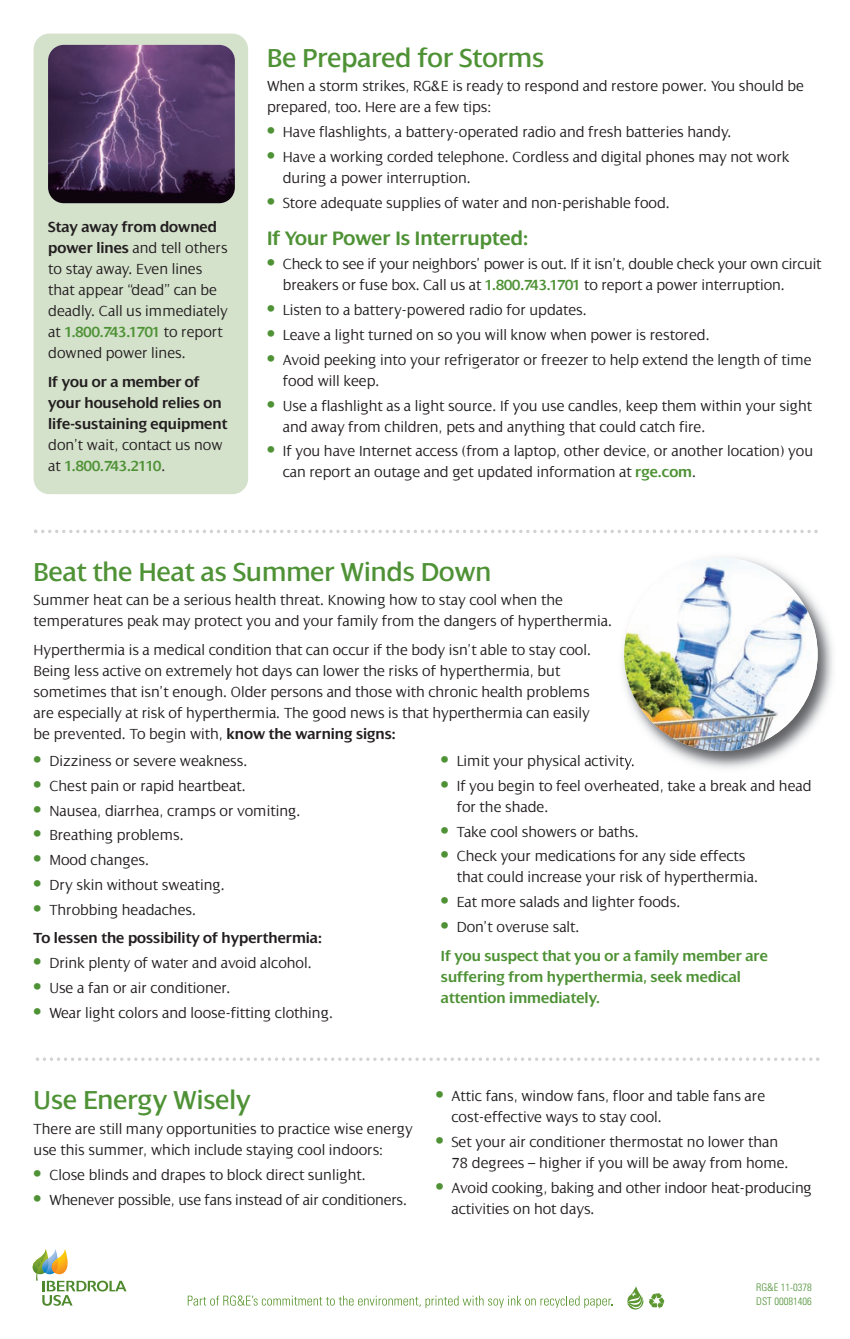
<style>
.page{position:relative;width:850px;height:1339px;background:#fff}
.page>*{position:absolute;margin:0;border:0;box-sizing:border-box;transform-origin:0 0}
.t1{font:28px "Dialog";color:#4f9236}
.t2{font:600 21px "Dialog";color:#4f9236}
.t3{font:300 15.75px/21px "Dialog";color:#231f20}
.t4{font:600 15.75px/21px "Dialog";color:#231f20}
.t5{font:600 15.75px/28.5px "Dialog";color:#4f9236}
.t6{font:300 condensed 10.5px/14px "Univers";color:#4f9236}
.s1{font-weight:600}
.s2{font-weight:600;color:#4f9236}
.s3{font-family:"Univers";font-weight:700;font-stretch:condensed;font-size:18.38px;color:#4f9236}
.s4{font-weight:300}
.s5{font-family:"Univers";font-weight:700;font-stretch:condensed;font-size:18.38px}
.s6{font-weight:300;color:#231f20}
</style>
<div class="page">
<svg style="left:33px;top:1249px;width:94px;height:56px"></svg>
<div style="left:34px;top:34px;width:214px;height:460px;background:#d4e1cb;border-radius:16px"></div>
<img style="left:48px;top:45px;width:187px;height:158px;border-radius:16px">
<svg style="left:34px;top:530px;width:783px;height:3px"></svg>
<img style="left:616px;top:557px;width:217px;height:213px">
<img style="left:624px;top:557px;width:193px;height:194px;border-radius:50%">
<svg style="left:36px;top:1057px;width:783px;height:4px"></svg>
<svg style="left:627px;top:1286px;width:38px;height:23px"></svg>
<svg style="left:188px;top:1295px;width:424px;height:13px"></svg>
<p class="t3" style="left:48px;top:216px;width:181px"><span class="s1">Stay away from downed power lines</span> and tell others to stay away. Even lines that appear “dead” can be deadly. Call us immediately at <span class="s2">1.800.743.1701</span> to report downed power lines.</p>
<p class="t4" style="left:48px;top:371px;width:181px">If you or a member of your household relies on life-sustaining equipment</p>
<p class="t3" style="left:48px;top:434px;width:176px">don’t wait, contact us now at <span class="s2">1.800.743.2110</span>.</p>
<h1 class="t1" style="left:267px;top:41px;width:279px">Be Prepared for Storms</h1>
<p class="t3" style="left:267px;top:75px;width:538px">When a storm strikes, RG&amp;E is ready to respond and restore power. You should be prepared, too. Here are a few tips:</p>
<p class="t3" style="left:267px;top:121px;width:466px"><span class="s3">•</span> Have flashlights, a battery-operated radio and fresh batteries handy.</p>
<p class="t3" style="left:283px;top:146px;width:508px;text-indent:-16px"><span class="s3">•</span> Have a working corded telephone. Cordless and digital phones may not work during a power interruption.</p>
<p class="t3" style="left:267px;top:192px;width:404px"><span class="s3">•</span> Store adequate supplies of water and non-perishable food.</p>
<h2 class="t2" style="left:267px;top:225px;width:262px">If Your Power Is Interrupted:</h2>
<p class="t3" style="left:283px;top:253px;width:540px;text-indent:-16px"><span class="s3">•</span> Check to see if your neighbors’ power is out. If it isn’t, double check your own circuit breakers or fuse box. Call us at <span class="s2">1.800.743.1701</span> to report a power interruption.</p>
<p class="t3" style="left:267px;top:299px;width:321px"><span class="s3">•</span> Listen to a battery-powered radio for updates.</p>
<p class="t3" style="left:267px;top:324px;width:444px"><span class="s3">•</span> Leave a light turned on so you will know when power is restored.</p>
<p class="t3" style="left:283px;top:349px;width:530px;text-indent:-16px"><span class="s3">•</span> Avoid peeking into your refrigerator or freezer to help extend the length of time food will keep.</p>
<p class="t3" style="left:283px;top:394px;width:531px;text-indent:-16px"><span class="s3">•</span> Use a flashlight as a light source. If you use candles, keep them within your sight and away from children, pets and anything that could catch fire.</p>
<p class="t3" style="left:283px;top:440px;width:532px;text-indent:-16px"><span class="s3">•</span> If you have Internet access (from a laptop, other device, or another location) you can report an outage and get updated information at <span class="s2">rge.com</span>.</p>
<h1 class="t1" style="left:34px;top:554px;width:459px">Beat the Heat as Summer Winds Down</h1>
<p class="t3" style="left:34px;top:589px;width:580px">Summer heat can be a serious health threat. Knowing how to stay cool when the temperatures peak may protect you and your family from the dangers of hyperthermia.</p>
<p class="t3" style="left:34px;top:639px;width:559px">Hyperthermia is a medical condition that can occur if the body isn’t able to stay cool.<br>Being less active on extremely hot days can lower the risks of hyperthermia, but sometimes that isn’t enough. Older persons and those with chronic health problems are especially at risk of hyperthermia. The good news is that hyperthermia can easily be prevented. To begin with, <span class="s1">know the warning signs:</span></p>
<p class="t3" style="left:34px;top:750px;width:215px"><span class="s3">•</span> Dizziness or severe weakness.</p>
<p class="t3" style="left:34px;top:775px;width:214px"><span class="s3">•</span> Chest pain or rapid heartbeat.</p>
<p class="t3" style="left:34px;top:800px;width:268px"><span class="s3">•</span> Nausea, diarrhea, cramps or vomiting.</p>
<p class="t3" style="left:34px;top:824px;width:152px"><span class="s3">•</span> Breathing problems.</p>
<p class="t3" style="left:34px;top:849px;width:117px"><span class="s3">•</span> Mood changes.</p>
<p class="t3" style="left:34px;top:874px;width:193px"><span class="s3">•</span> Dry skin without sweating.</p>
<p class="t4" style="left:34px;top:895px;width:290px;line-height:28.5px"><span class="s3">•</span> <span class="s4">Throbbing headaches.<br></span>To lessen the possibility of hyperthermia:</p>
<p class="t3" style="left:34px;top:952px;width:280px"><span class="s3">•</span> Drink plenty of water and avoid alcohol.</p>
<p class="t3" style="left:34px;top:977px;width:198px"><span class="s3">•</span> Use a fan or air conditioner.</p>
<p class="t3" style="left:34px;top:1002px;width:301px"><span class="s3">•</span> Wear light colors and loose-fitting clothing.</p>
<p class="t3" style="left:441px;top:750px;width:196px"><span class="s3">•</span> Limit your physical activity.</p>
<p class="t3" style="left:456px;top:775px;width:356px;text-indent:-16px"><span class="s3">•</span> If you begin to feel overheated, take a break and head for the shade.</p>
<p class="t3" style="left:441px;top:821px;width:199px"><span class="s3">•</span> Take cool showers or baths.</p>
<p class="t3" style="left:456px;top:845px;width:303px;text-indent:-16px"><span class="s3">•</span> Check your medications for any side effects that could increase your risk of hyperthermia.</p>
<p class="t3" style="left:441px;top:891px;width:241px"><span class="s3">•</span> Eat more salads and lighter foods.</p>
<p class="t5" style="left:441px;top:912px;width:328px"><span class="s5">•</span> <span class="s6">Don’t overuse salt.<br></span>If you suspect that you or a family member are</p>
<p class="t5" style="left:441px;top:965px;width:302px;line-height:21px">suffering from hyperthermia, seek medical attention immediately.</p>
<h1 class="t1" style="left:34px;top:1083px;width:219px">Use Energy Wisely</h1>
<p class="t3" style="left:34px;top:1118px;width:380px">There are still many opportunities to practice wise energy use this summer, which include staying cool indoors:</p>
<p class="t3" style="left:34px;top:1164px;width:334px"><span class="s3">•</span> Close blinds and drapes to block direct sunlight.</p>
<p class="t3" style="left:34px;top:1189px;width:375px"><span class="s3">•</span> Whenever possible, use fans instead of air conditioners.</p>
<p class="t3" style="left:451px;top:1085px;width:315px;text-indent:-16px"><span class="s3">•</span> Attic fans, window fans, floor and table fans are cost-effective ways to stay cool.</p>
<p class="t3" style="left:451px;top:1131px;width:339px;text-indent:-16px"><span class="s3">•</span> Set your air conditioner thermostat no lower than<br>78 degrees – higher if you will be away from home.</p>
<p class="t3" style="left:451px;top:1176px;width:362px;text-indent:-16px"><span class="s3">•</span> Avoid cooking, baking and other indoor heat-producing activities on hot days.</p>
<p class="t6" style="left:756px;top:1281px;width:57px">RG&amp;E 11-0378<br>DST 00081406</p>
</div>
